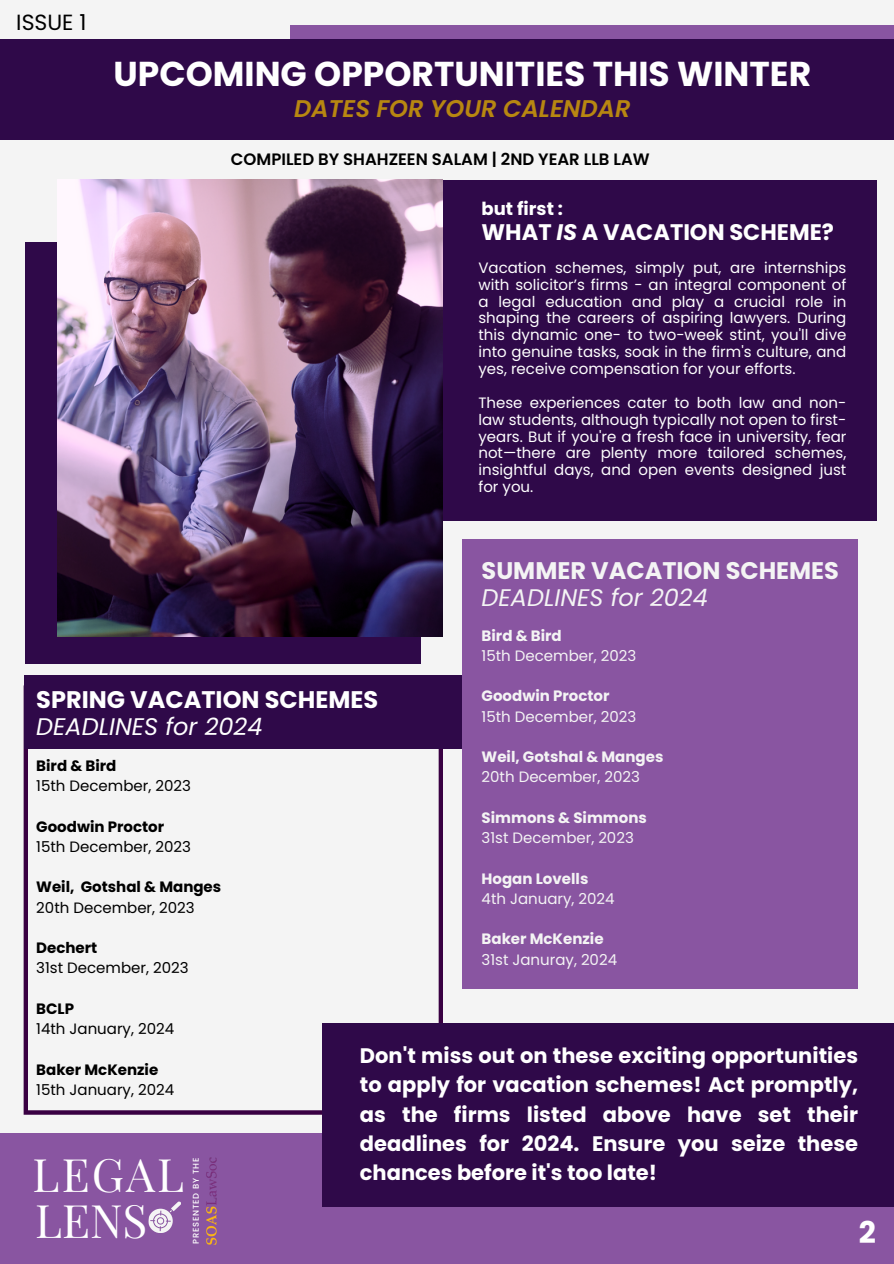
<style>
.page{position:relative;width:894px;height:1264px;background:#fff}
.page>*{position:absolute;margin:0;border:0;box-sizing:border-box;transform-origin:0 0}
.t1{font:45.9px "Playfair Display";letter-spacing:.045em;color:#fff}
.t2{font:700 34.5px "Poppins";color:#fff}
.t3{font:700 30px "Poppins";color:#fff}
.t4{font:italic 600 24.15px "Poppins";color:#b88711}
.t5{font:700 24px/27px "Poppins";color:#fff}
.t6{font:700 24px/27px "Poppins";color:#f4f4f4}
.t7{font:700 22.5px "Poppins";color:#fff}
.t8{font:21.9px "Poppins";color:#000}
.t9{font:700 21px/29.2px "Poppins";color:#fff;text-align:justify}
.t10{font:700 18px "Poppins";color:#fff}
.t11{font:600 16.5px "Poppins";color:#000}
.t12{font:15px/16.8px "Poppins";color:#fff;text-align:justify}
.t13{font:15px "Poppins";color:#000}
.t14{font:15px "Poppins";color:#f4f4f4}
.t15{font:700 15px "Poppins";color:#f4f4f4}
.t16{font:700 15px "Poppins";color:#000}
.t17{font:500 8.25px "Poppins";letter-spacing:.095em;color:#fff}
.s1{font-style:italic}
.s2{font-weight:400;font-style:italic}
</style>
<div class="page">
<div style="left:0;top:0;width:893px;height:1263px;background:#f4f4f4"></div>
<div style="left:25px;top:242px;width:395px;height:421px;background:#2f0949"></div>
<div style="left:208px;top:180px;width:668px;height:340px;background:#2f0949"></div>
<div style="left:0;top:1133px;width:893px;height:130px;background:#8955a1"></div>
<svg style="left:24px;top:749px;width:418px;height:365px"></svg>
<div style="left:24px;top:675px;width:685px;height:74px;background:#2f0949"></div>
<div style="left:462px;top:539px;width:395px;height:450px;background:#8955a1"></div>
<img style="left:58px;top:180px;width:384px;height:457px">
<div style="left:0;top:39px;width:893px;height:100px;background:#2f0949"></div>
<div style="left:290px;top:25px;width:603px;height:14px;background:#8955a1"></div>
<img style="left:206px;top:1157px;width:11px;height:87px">
<div style="left:322px;top:1022px;width:571px;height:184px;background:#2f0949"></div>
<svg style="left:148px;top:1201px;width:33px;height:32px"></svg>
<p class="t8" style="left:16px;top:7px;width:72px">ISSUE 1</p>
<p class="t2" style="left:113px;top:50px;width:699px">UPCOMING OPPORTUNITIES THIS WINTER</p>
<p class="t4" style="left:294px;top:92px;width:338px">DATES FOR YOUR CALENDAR</p>
<p class="t11" style="left:231px;top:148px;width:420px">COMPILED BY SHAHZEEN SALAM | 2ND YEAR LLB LAW</p>
<p class="t10" style="left:481px;top:196px;width:83px">but first :</p>
<h5 class="t7" style="left:481px;top:217px;width:354px">WHAT <span class="s1">IS</span> A VACATION SCHEME?</h5>
<p class="t12" style="left:478px;top:259px;width:369px">Vacation schemes, simply put, are internships with solicitor’s firms - an integral component of a legal education and play a crucial role in shaping the careers of aspiring lawyers. During this dynamic one- to two-week stint, you'll dive into genuine tasks, soak in the firm's culture, and yes, receive compensation for your efforts.</p>
<p class="t12" style="left:478px;top:394px;width:369px">These experiences cater to both law and non&shy;law students, although typically not open to first&shy;years. But if you're a fresh face in university, fear not—there are plenty more tailored schemes, insightful days, and open events designed just for you.</p>
<p class="t6" style="left:481px;top:557px;width:359px">SUMMER VACATION SCHEMES<br><span class="s2">DEADLINES for 2024</span></p>
<p class="t15" style="left:481px;top:624px;width:82px">Bird &amp; Bird</p>
<p class="t14" style="left:481px;top:645px;width:156px">15th December, 2023</p>
<p class="t15" style="left:481px;top:685px;width:129px">Goodwin Proctor</p>
<p class="t14" style="left:481px;top:705px;width:156px">15th December, 2023</p>
<p class="t15" style="left:481px;top:746px;width:183px">Weil, Gotshal &amp; Manges</p>
<p class="t14" style="left:481px;top:766px;width:160px">20th December, 2023</p>
<p class="t15" style="left:481px;top:807px;width:167px">Simmons &amp; Simmons</p>
<p class="t14" style="left:481px;top:827px;width:154px">31st December, 2023</p>
<h6 class="t15" style="left:481px;top:867px;width:108px">Hogan Lovells</h6>
<h1 class="t14" style="left:481px;top:888px;width:134px">4th January, 2024</h1>
<p class="t15" style="left:481px;top:928px;width:123px">Baker McKenzie</p>
<p class="t14" style="left:481px;top:948px;width:137px">31st Januray, 2024</p>
<p class="t5" style="left:36px;top:686px;width:343px">SPRING VACATION SCHEMES<br><span class="s2">DEADLINES for 2024</span></p>
<p class="t16" style="left:36px;top:755px;width:82px">Bird &amp; Bird</p>
<p class="t13" style="left:36px;top:775px;width:156px">15th December, 2023</p>
<h3 class="t16" style="left:36px;top:815px;width:129px">Goodwin Proctor</h3>
<p class="t13" style="left:36px;top:836px;width:156px">15th December, 2023</p>
<p class="t16" style="left:36px;top:876px;width:186px">Weil, Gotshal &amp; Manges</p>
<h5 class="t13" style="left:36px;top:896px;width:160px">20th December, 2023</h5>
<p class="t16" style="left:36px;top:937px;width:63px">Dechert</p>
<p class="t13" style="left:36px;top:957px;width:154px">31st December, 2023</p>
<p class="t16" style="left:36px;top:998px;width:39px">BCLP</p>
<p class="t13" style="left:36px;top:1018px;width:139px">14th January, 2024</p>
<p class="t16" style="left:36px;top:1058px;width:123px">Baker McKenzie</p>
<p class="t13" style="left:36px;top:1079px;width:139px">15th January, 2024</p>
<h1 class="t9" style="left:360px;top:1040px;width:499px">Don't miss out on these exciting opportunities to apply for vacation schemes! Act promptly, as the firms listed above have set their deadlines for 2024. Ensure you seize these chances before it's too late!</h1>
<h2 class="t1" style="left:33px;top:1142px;width:153px">LEGAL</h2>
<h3 class="t17" style="left:190px;top:1244px;width:88px;rotate:-90deg">PRESENTED BY THE</h3>
<h4 class="t1" style="left:35px;top:1188px;width:114px">LENS</h4>
<p class="t3" style="left:858px;top:1211px;width:19px">2</p>
</div>
